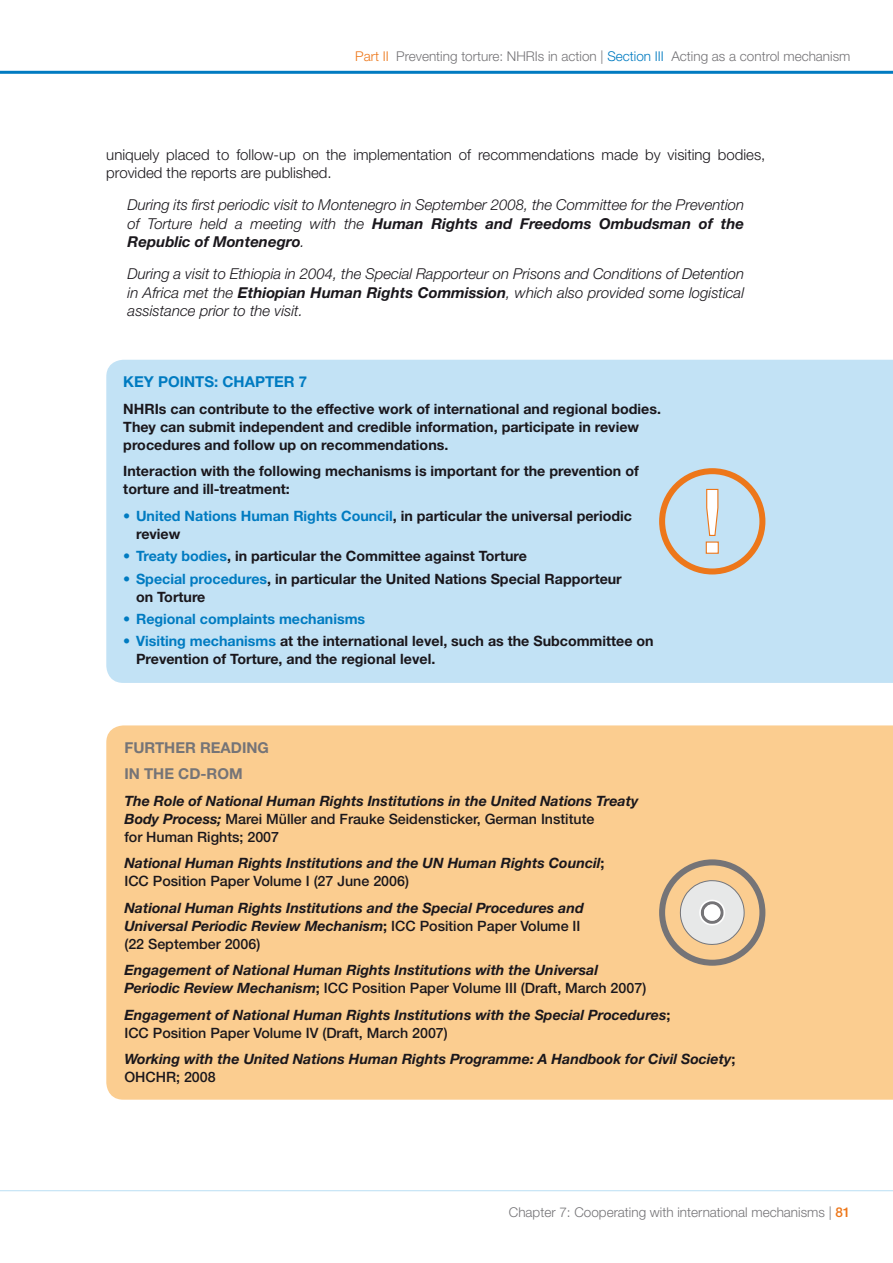
<style>
.page{position:relative;width:893px;height:1263px;background:#fff}
.page>*{position:absolute;margin:0;border:0;box-sizing:border-box;transform-origin:0 0}
.t1{font:italic 300 15px/18.8px "Helvetica Neue LT Std";color:#1a171c;text-align:justify}
.t2{font:300 15px/18.8px "Helvetica Neue LT Std";color:#1a171c}
.t3{font:700 15px/26.5px "Helvetica Neue LT Std";color:#757477;text-align:right}
.t4{font:700 15px "Helvetica Neue LT Std";color:#007bc1}
.t5{font:italic 700 14.25px/18px "Helvetica Neue LT Std";color:#1a171c}
.t6{font:700 14.25px/18px "Helvetica Neue LT Std";color:#1a171c}
.t7{font:700 14.25px "Helvetica Neue LT Std";color:#007bc1}
.t8{font:300 13.5px "Helvetica Neue LT Std";color:#757477}
.s1{color:#ed771a}
.s2{color:#007bc1}
.s3{font-weight:700}
.s4{font-weight:500;font-style:normal}
.s5{font-style:normal}
.s6{font-weight:500;color:#ed771a}
</style>
<div class="page">
<hr style="left:0;top:71px;width:893px;height:3px;background:#007bc1">
<hr style="left:0;top:1190px;width:893px;height:1px;background:#c2e2f5">
<div style="left:106px;top:725px;width:787px;height:375px;background:#fbcd90"></div>
<svg style="left:659px;top:859px;width:106px;height:107px;background:#dbc2a2"></svg>
<div style="left:106px;top:360px;width:787px;height:323px;background:#c2e2f5"></div>
<svg style="left:659px;top:468px;width:106px;height:106px;background:#cccfcd"></svg>
<p class="t8" style="left:355px;top:48px;width:497px"><span class="s1">Part II</span> Preventing torture: NHRIs in action | <span class="s2">Section III</span> Acting as a control mechanism</p>
<p class="t2" style="left:106px;top:145px;width:661px">uniquely placed to follow-up on the implementation of recommendations made by visiting bodies, provided the reports are published.</p>
<p class="t1" style="left:128px;top:195px;width:618px">During its first periodic visit to Montenegro in September 2008, the Committee for the Prevention of Torture held a meeting with the <span class="s3">Human Rights and Freedoms Ombudsman of the Republic of Montenegro</span>.</p>
<p class="t1" style="left:128px;top:264px;width:618px">During a visit to Ethiopia in 2004, the Special Rapporteur on Prisons and Conditions of Detention in Africa met the <span class="s3">Ethiopian Human Rights Commission</span>, which also provided some logistical assistance prior to the visit.</p>
<p class="t4" style="left:123px;top:373px;width:45px">Key point</p>
<p class="t4" style="left:204px;top:373px;width:41px">s: Chapt</p>
<p class="t4" style="left:274px;top:373px;width:35px">er 7</p>
<p class="t6" style="left:123px;top:400px;width:539px">NHRIs can contribute to the effective work of international and regional bodies.<br>They can submit independent and credible information, participate in review procedures and follow up on recommendations.</p>
<p class="t6" style="left:123px;top:462px;width:517px">Interaction with the following mechanisms is important for the prevention of torture and ill-treatment:</p>
<p class="t6" style="left:136px;top:507px;width:497px;text-indent:-13px"><span class="s2">• United Nations Human Rights Council</span>, in particular the universal periodic review</p>
<p class="t6" style="left:123px;top:547px;width:405px"><span class="s2">• Treaty bodies</span>, in particular the Committee against Torture</p>
<p class="t6" style="left:136px;top:569px;width:487px;text-indent:-13px"><span class="s2">• Special procedures</span>, in particular the United Nations Special Rapporteur on Torture</p>
<p class="t7" style="left:123px;top:610px;width:243px">• Regional complaints mechanisms</p>
<p class="t6" style="left:136px;top:632px;width:519px;text-indent:-13px"><span class="s2">• Visiting mechanisms</span> at the international level, such as the Subcommittee on<br>Prevention of Torture, and the regional level.</p>
<p class="t3" style="left:124px;top:734px;width:107px">er reading<br>In the CD-Rom</p>
<p class="t5" style="left:124px;top:791px;width:516px">The Role of National Human Rights Institutions in the United Nations Treaty<br>Body Process; <span class="s4">Marei Müller and Frauke Seidensticker, German Institute<br>for Human Rights; 2007</span></p>
<p class="t5" style="left:124px;top:854px;width:481px">National Human Rights Institutions and the UN Human Rights Council<span class="s5">;<br></span><span class="s4">ICC Position Paper Volume I (27 June 2006)</span></p>
<p class="t5" style="left:124px;top:898px;width:461px">National Human Rights Institutions and the Special Procedures and<br>Universal Periodic Review Mechanism<span class="s5">;</span> <span class="s4">ICC Position Paper Volume II (22 September 2006)</span></p>
<p class="t5" style="left:124px;top:961px;width:523px">Engagement of National Human Rights Institutions with the Universal<br>Periodic Review Mechanism<span class="s5">;</span> <span class="s4">ICC Position Paper Volume III (Draft, March 2007)</span></p>
<p class="t5" style="left:124px;top:1005px;width:547px">Engagement of National Human Rights Institutions with the Special Procedures<span class="s5">;<br></span><span class="s4">ICC Position Paper Volume IV (Draft, March 2007)</span></p>
<p class="t5" style="left:124px;top:1050px;width:612px">Working with the United Nations Human Rights Programme: A Handbook for Civil Society<span class="s5">;<br></span><span class="s4">OHCHR; 2008</span></p>
<p class="t3" style="left:124px;top:734px;width:20px">Furth</p>
<p class="t8" style="left:509px;top:1204px;width:343px">Chapter 7: Cooperating with international mechanisms | <span class="s6">81</span></p>
</div>
